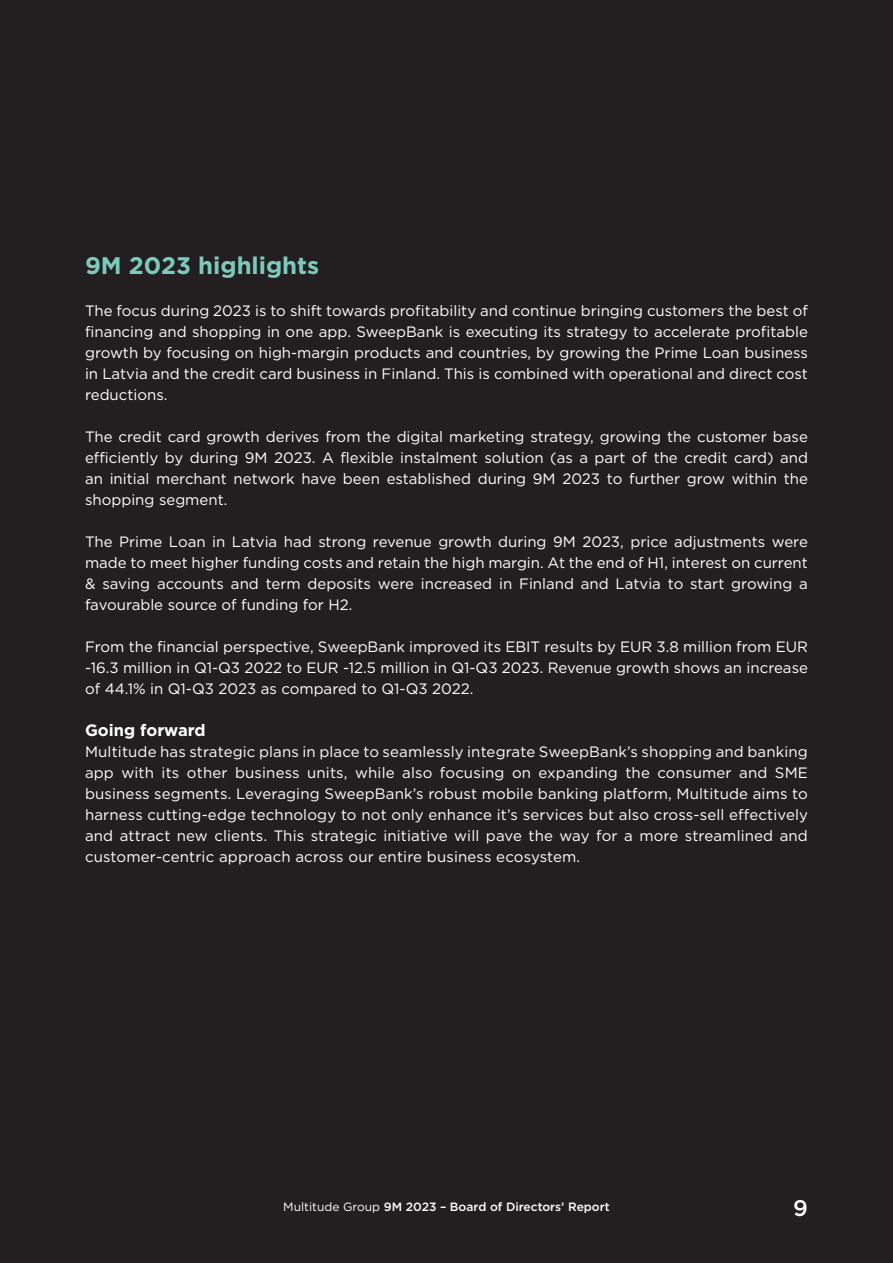
<style>
.page{position:relative;width:893px;height:1263px;background:#231f20}
.page>*{position:absolute;margin:0;border:0;box-sizing:border-box;transform-origin:0 0}
.t1{font:700 24px "Gotham";color:#7bcbbc}
.t2{font:500 22.5px "Gotham";color:#fff}
.t3{font:700 16.5px "Gotham";color:#fff}
.t4{font:15px/21px "Gotham";color:#fff;text-align:justify}
.t5{font:500 12px "Gotham";color:#fff}
.s1{font-weight:400}
</style>
<div class="page">
<h1 class="t1" style="left:85px;top:250px;width:236px">9M 2023 highlights</h1>
<p class="t4" style="left:85px;top:300px;width:724px">The focus during 2023 is to shift towards profitability and continue bringing customers the best of financing and shopping in one app. SweepBank is executing its strategy to accelerate profitable growth by focusing on high-margin products and countries, by growing the Prime Loan business in Latvia and the credit card business in Finland. This is combined with operational and direct cost reductions.</p>
<p class="t4" style="left:85px;top:426px;width:724px">The credit card growth derives from the digital marketing strategy, growing the customer base efficiently by during 9M 2023. A flexible instalment solution (as a part of the credit card) and an initial merchant network have been established during 9M 2023 to further grow within the shopping segment.</p>
<p class="t4" style="left:85px;top:531px;width:724px">The Prime Loan in Latvia had strong revenue growth during 9M 2023, price adjustments were made to meet higher funding costs and retain the high margin. At the end of H1, interest on current &amp; saving accounts and term deposits were increased in Finland and Latvia to start growing a favourable source of funding for H2.</p>
<p class="t4" style="left:85px;top:636px;width:724px">From the financial perspective, SweepBank improved its EBIT results by EUR 3.8 million from EUR -16.3 million in Q1-Q3 2022 to EUR -12.5 million in Q1-Q3 2023. Revenue growth shows an increase of 44.1% in Q1-Q3 2023 as compared to Q1-Q3 2022.</p>
<p class="t3" style="left:85px;top:719px;width:122px">Going forward</p>
<p class="t4" style="left:85px;top:741px;width:724px">Multitude has strategic plans in place to seamlessly integrate SweepBank’s shopping and banking app with its other business units, while also focusing on expanding the consumer and SME business segments. Leveraging SweepBank’s robust mobile banking platform, Multitude aims to harness cutting-edge technology to not only enhance it’s services but also cross-sell effectively and attract new clients. This strategic initiative will pave the way for a more streamlined and customer-centric approach across our entire business ecosystem.</p>
<p class="t5" style="left:283px;top:1199px;width:328px"><span class="s1">Multitude Group</span> 9M 2023 – Board of Directors’ Report</p>
<h2 class="t2" style="left:793px;top:1193px;width:16px">9</h2>
</div>
